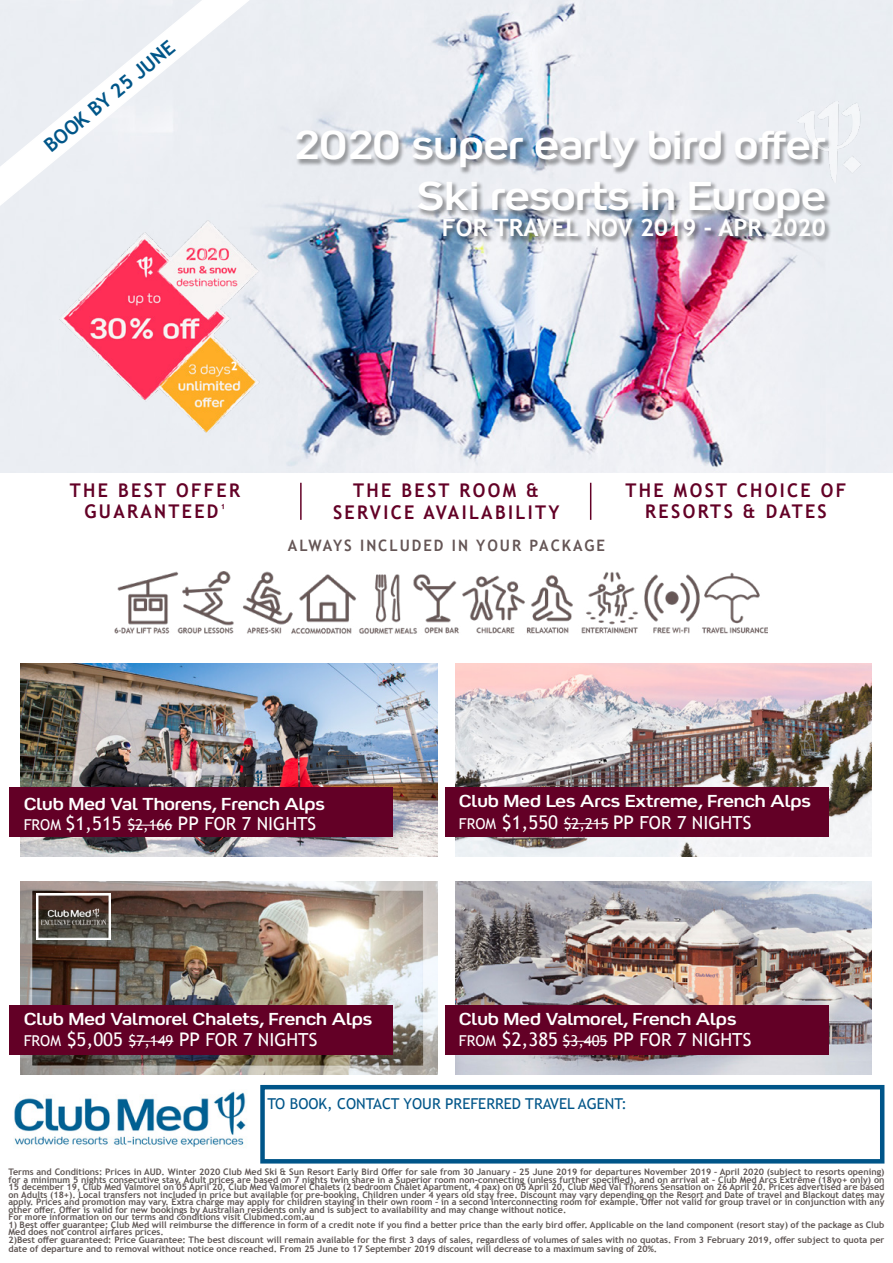
<style>
.page{position:relative;width:893px;height:1263px;background:#fff}
.page>*{position:absolute;margin:0;border:0;box-sizing:border-box;transform-origin:0 0}
.t1{font:42px/50.4px "Happiness V TTF";color:#fff;text-align:right}
.t2{font:700 24px "Trebuchet MS";color:#fff}
.t3{font:700 19.5px "Trebuchet MS";color:#005689}
.t4{font:700 18.9px/21px "Trebuchet MS";letter-spacing:.13em;color:#630026;text-align:center;scale:.95 1}
.t5{font:18px "Happiness V TTF";color:#fff}
.t6{font:700 18px "Trebuchet MS";color:#fff}
.t7{font:700 15.75px "Trebuchet MS";letter-spacing:.13em;color:#655656;scale:.95 1}
.t8{font:15px "Trebuchet MS";color:#fff}
.t9{font:15px "Trebuchet MS";color:#005589}
.t10{font:700 9px/7.5px "Trebuchet MS";color:#5f5654}
.s1{font-size:18.75px}
.s2{font-size:18px}
</style>
<div class="page">
<img style="left:14px;top:1091px;width:232px;height:56px">
<div style="left:260px;top:1085px;width:624px;height:78px;border:4px solid #005589"></div>
<img style="left:455px;top:664px;width:417px;height:192px">
<img style="left:21px;top:664px;width:416px;height:192px">
<div style="left:9px;top:788px;width:383px;height:49px;background:#630026"></div>
<div style="left:445px;top:788px;width:384px;height:49px;background:#630026"></div>
<hr style="left:127px;top:825px;width:45px;height:1px;background:#fff">
<hr style="left:564px;top:823px;width:45px;height:1px;background:#fff">
<img style="left:455px;top:881px;width:417px;height:193px">
<img style="left:21px;top:881px;width:416px;height:193px">
<div style="left:9px;top:1006px;width:383px;height:49px;background:#630026"></div>
<div style="left:445px;top:1006px;width:384px;height:49px;background:#630026"></div>
<hr style="left:129px;top:1041px;width:44px;height:1px;background:#fff">
<hr style="left:563px;top:1041px;width:44px;height:1px;background:#fff">
<img style="left:0;top:0;width:893px;height:472px">
<hr style="left:300px;top:483px;width:2px;height:37px;background:#630026">
<hr style="left:590px;top:483px;width:1px;height:37px;background:#630026">
<svg style="left:0;top:0;width:275px;height:237px"></svg>
<img style="left:59px;top:220px;width:221px;height:212px">
<img style="left:115px;top:571px;width:652px;height:63px">
<img style="left:37px;top:893px;width:73px;height:47px">
<div style="left:442px;top:219px;width:389px;height:25px;background:#000;opacity:.35"></div>
<div style="left:296px;top:130px;width:536px;height:95px;background:#000;opacity:.35"></div>
<img style="left:797px;top:101px;width:72px;height:81px">
<h3 class="t3" style="left:39px;top:138px;width:164px;rotate:-39deg">BOOK BY 25 JUNE</h3>
<h1 class="t1" style="left:294px;top:119px;width:533px">2020 super early bird offer<br>Ski resorts in Europe</h1>
<h2 class="t2" style="left:442px;top:212px;width:385px">FOR TRAVEL NOV 2019 - APR 2020</h2>
<h3 class="t6" style="left:230px;top:357px;width:10px">²</h3>
<h3 class="t4" style="left:70px;top:480px;width:181px">THE BEST OFFER<br>GUARANTEED<sup>¹</sup></h3>
<h3 class="t4" style="left:333px;top:479px;width:240px;line-height:22.5px">THE BEST ROOM &amp;<br>SERVICE AVAILABILITY</h3>
<h3 class="t4" style="left:626px;top:480px;width:234px">THE MOST CHOICE OF<br>RESORTS &amp; DATES</h3>
<h3 class="t7" style="left:288px;top:535px;width:335px">ALWAYS INCLUDED IN YOUR PACKAGE</h3>
<h3 class="t5" style="left:24px;top:793px;width:303px">Club Med Val Thorens, French Alps</h3>
<h3 class="t8" style="left:24px;top:815px;width:294px">FROM <span class="s1">$1,515</span> $2,166 <span class="s1">PP</span> <span class="s2">FOR 7 NIGHTS</span></h3>
<h3 class="t5" style="left:459px;top:790px;width:353px">Club Med Les Arcs Extreme, French Alps</h3>
<h3 class="t8" style="left:459px;top:814px;width:294px">FROM <span class="s1">$1,550</span> $2,215 <span class="s1">PP</span> <span class="s2">FOR 7 NIGHTS</span></h3>
<h3 class="t5" style="left:24px;top:1008px;width:350px">Club Med Valmorel Chalets, French Alps</h3>
<h3 class="t5" style="left:459px;top:1008px;width:279px">Club Med Valmorel, French Alps</h3>
<h3 class="t8" style="left:24px;top:1031px;width:295px">FROM <span class="s1">$5,005</span> $7,149 <span class="s1">PP</span> <span class="s2">FOR 7 NIGHTS</span></h3>
<h3 class="t8" style="left:459px;top:1031px;width:294px">FROM <span class="s1">$2,385</span> $3,405 <span class="s1">PP</span> <span class="s2">FOR 7 NIGHTS</span></h3>
<h3 class="t9" style="left:267px;top:1094px;width:361px">TO BOOK, CONTACT YOUR PREFERRED TRAVEL AGENT:</h3>
<p class="t10" style="left:9px;top:1168px;width:877px">Terms and Conditions: Prices in AUD. Winter 2020 Club Med Ski &amp; Sun Resort Early Bird Offer for sale from 30 January – 25 June 2019 for departures November 2019 – April 2020 (subject to resorts opening) for a minimum 5 nights consecutive stay. Adult prices are based on 7 nights twin share in a Superior room non-connecting (unless further specified), and on arrival at – Club Med Arcs Extrême (18yo+ only) on 15 december 19, Club Med Valmorel on 05 April 20, Club Med Valmorel Chalets (2 bedroom Chalet Apartment, 4 pax) on 05 April 20, Club Med Val Thorens Sensation on 26 April 20. Prices advertised are based on Adults (18+). Local transfers not included in price but available for pre-booking. Children under 4 years old stay free. Discount may vary depending on the Resort and Date of travel and Blackout dates may apply. Prices and promotion may vary. Extra charge may apply for children staying in their own room – in a second interconnecting room for example. Offer not valid for group travel or in conjunction with any other offer. Offer is valid for new bookings by Australian residents only and is subject to availability and may change without notice.<br>For more information on our terms and conditions visit Clubmed.com.au</p>
<p class="t10" style="left:9px;top:1221px;width:877px">1) Best offer guarantee: Club Med will reimburse the difference in form of a credit note if you find a better price than the early bird offer. Applicable on the land component (resort stay) of the package as Club<br>Med does not control airfares prices.<br>2)Best offer guaranteed: Price Guarantee: The best discount will remain available for the first 3 days of sales, regardless of volumes of sales with no quotas. From 3 February 2019, offer subject to quota per</p>
<p class="t10" style="left:9px;top:1245px;width:650px">date of departure and to removal without notice once reached. From 25 June to 17 September 2019 discount will decrease to a maximum saving of 20%.</p>
</div>
